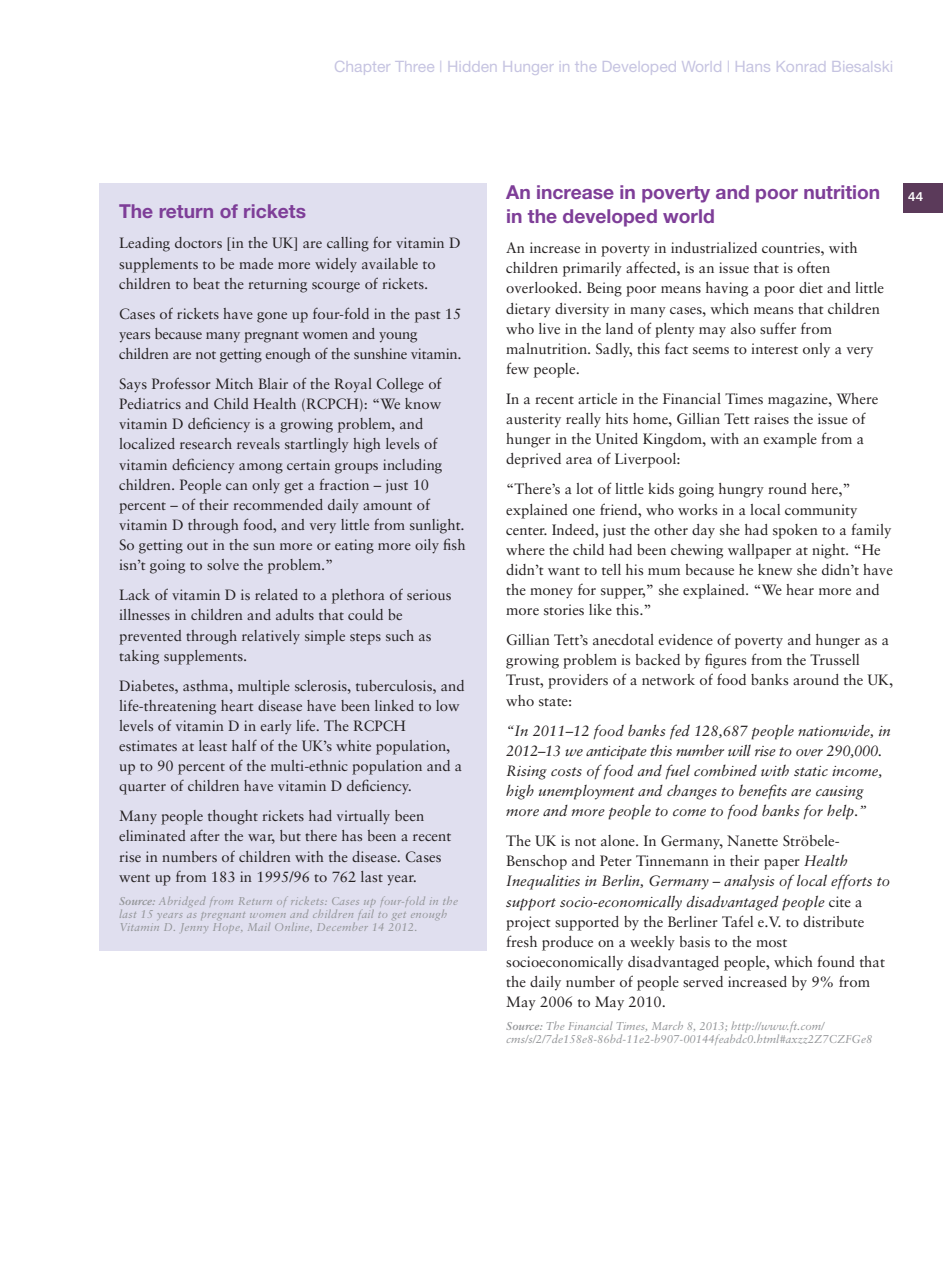
<style>
.page{position:relative;width:943px;height:1265px;background:#fff}
.page>*{position:absolute;margin:0;border:0;box-sizing:border-box;transform-origin:0 0}
.Text_bold_1{font:700 19.25px/24.5px "Helvetica Neue";color:#7e3e98}
.Chapter_details_page{font:15.75px "Helvetica Neue";color:#c6c4e1}
.Text{font:14.88px/20.1px "Sabon";color:#231f20}
.Quote_within_text{font:italic 14.88px/20.1px "Sabon";color:#231f20}
.Text-2{font:14.88px/20.1px "Sabon";letter-spacing:-.02em;color:#231f20}
.t1{font:12.25px "Trade Gothic Bold Two";color:#fff}
.Source{font:italic 11.38px/13.1px "Sabon";letter-spacing:.02em;color:#939598}
.Source-2{font:italic 11.38px/13.1px "Sabon";color:#939598}
.s1{font-weight:700}
.s2{font-style:italic}
</style>
<div class="page">
<div style="left:903px;top:184px;width:40px;height:29px;background:#5b3a5a"></div>
<hr style="left:0;top:0;width:1px;height:1265px;background:#e0dfef">
<div style="left:99px;top:184px;width:387px;height:767px;background:#e0dfef"></div>
<p class="Chapter_details_page" style="left:334px;top:57px;width:560px">Chapter Three | Hidden Hunger in the Developed World | Hans Konrad Biesalski</p>
<p class="Text_bold_1" style="left:119px;top:199px;width:188px">The return of rickets</p>
<p class="Text" style="left:119px;top:233px;width:343px">Leading doctors [in the UK] are calling for vitamin D supplements to be made more widely available to children to beat the returning scourge of rickets.</p>
<p class="Text-2" style="left:119px;top:303px;width:344px">Cases of rickets have gone up four-fold in the past 15 years because many pregnant women and young children are not getting enough of the sunshine vitamin.</p>
<p class="Text" style="left:119px;top:374px;width:348px">Says Professor Mitch Blair of the Royal College of Pediatrics and Child Health (RCPCH): “We know vitamin D deficiency is a growing problem, and localized research reveals startlingly high levels of vitamin deficiency among certain groups including children. People can only get a fraction – just 10 percent – of their recommended daily amount of vitamin D through food, and very little from sunlight.<br>So getting out in the sun more or eating more oily fish isn’t going to solve the problem.”</p>
<p class="Text" style="left:119px;top:585px;width:334px">Lack of vitamin D is related to a plethora of serious illnesses in children and adults that could be prevented through relatively simple steps such as taking supplements.</p>
<p class="Text" style="left:119px;top:675px;width:347px">Diabetes, asthma, multiple sclerosis, tuberculosis, and life-threatening heart disease have been linked to low levels of vitamin D in early life. The RCPCH estimates at least half of the UK’s white population, up to 90 percent of the multi-ethnic population and a quarter of children have vitamin D deficiency.</p>
<p class="Text" style="left:119px;top:806px;width:334px">Many people thought rickets had virtually been eliminated after the war, but there has been a recent rise in numbers of children with the disease. Cases went up from 183 in 1995/96 to 762 last year.</p>
<p class="Source" style="left:119px;top:894px;width:340px"><span class="s1">Source:</span> Abridged from Return of rickets: Cases up four-fold in the last 15 years as pregnant women and children fail to get enough<br>Vitamin D. Jenny Hope, Mail Online, December 14 2012.</p>
<p class="Text_bold_1" style="left:506px;top:179px;width:375px">An increase in poverty and poor nutrition in the developed world</p>
<p class="Text" style="left:506px;top:238px;width:379px">An increase in poverty in industrialized countries, with children primarily affected, is an issue that is often overlooked. Being poor means having a poor diet and little dietary diversity in many cases, which means that children who live in the land of plenty may also suffer from malnutrition. Sadly, this fact seems to interest only a very few people.</p>
<p class="Text" style="left:506px;top:389px;width:374px">In a recent article in the Financial Times magazine, Where austerity really hits home, Gillian Tett raises the issue of hunger in the United Kingdom, with an example from a deprived area of Liverpool:</p>
<p class="Text" style="left:506px;top:479px;width:388px">“There’s a lot of little kids going hungry round here,” explained one friend, who works in a local community center. Indeed, just the other day she had spoken to a family where the child had been chewing wallpaper at night. “He didn’t want to tell his mum because he knew she didn’t have the money for supper,” she explained. “We hear more and more stories like this.”</p>
<p class="Text" style="left:506px;top:630px;width:388px">Gillian Tett’s anecdotal evidence of poverty and hunger as a growing problem is backed by figures from the Trussell Trust, providers of a network of food banks around the UK, who state:</p>
<p class="Quote_within_text" style="left:506px;top:720px;width:386px">“In 2011–12 food banks fed 128,687 people nationwide, in 2012–13 we anticipate this number will rise to over 290,000.<br>Rising costs of food and fuel combined with static income, high unemployment and changes to benefits are causing more and more people to come to food banks for help.”</p>
<p class="Text" style="left:506px;top:831px;width:385px">The UK is not alone. In Germany, Nanette Ströbele-Benschop and Peter Tinnemann in their paper <span class="s2">Health Inequalities in Berlin, Germany – analysis of local efforts to support socio-economically disadvantaged people</span> cite a project supported by the Berliner Tafel e.V. to distribute fresh produce on a weekly basis to the most socioeconomically disadvantaged people, which found that the daily number of people served increased by 9% from May 2006 to May 2010.</p>
<p class="Source-2" style="left:506px;top:1020px;width:367px"><span class="s1">Source:</span> The Financial Times, March 8, 2013; http://www.ft.com/ cms/s/2/7de158e8-86bd-11e2-b907-00144feabdc0.html#axzz2Z7CZFGe8</p>
<p class="t1" style="left:908px;top:189px;width:16px">44</p>
</div>
